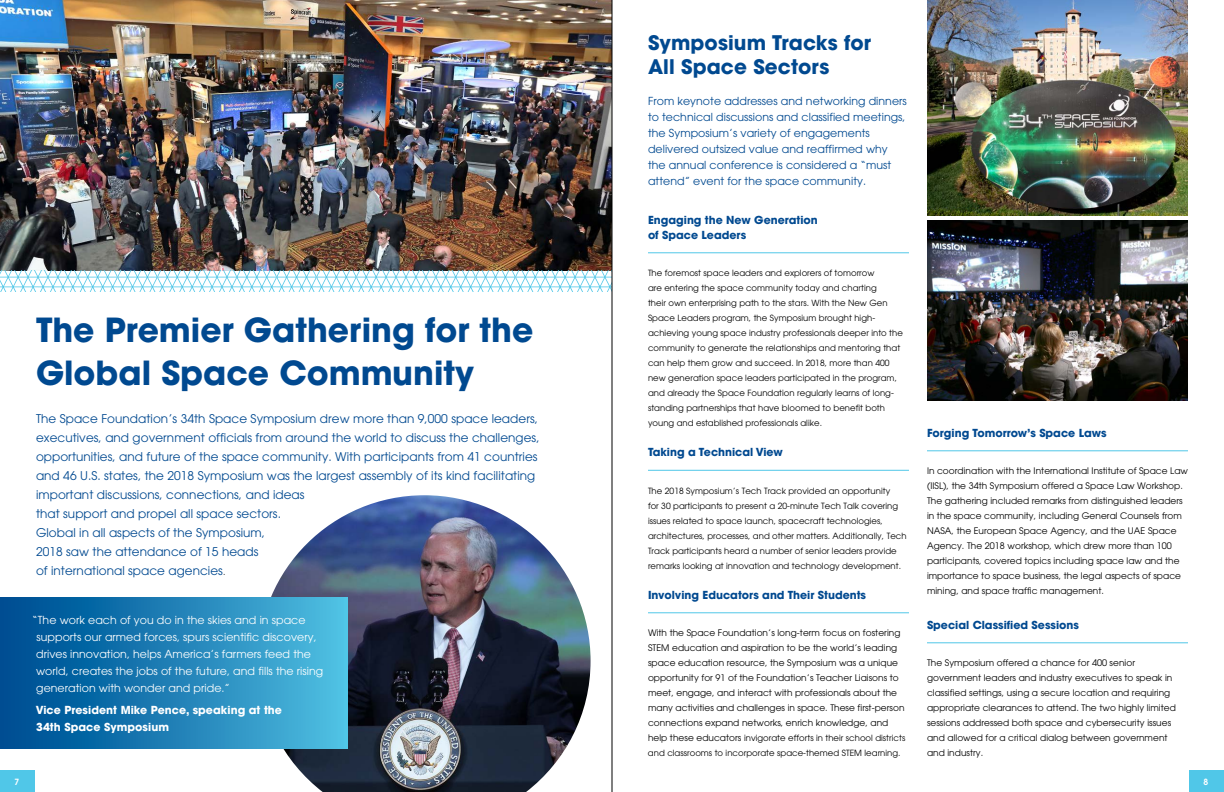
<style>
.page{position:relative;width:1224px;height:792px;background:#fff}
.page>*{position:absolute;margin:0;border:0;box-sizing:border-box;transform-origin:0 0}
.t1{font:700 33px/43px "Avant Garde";color:#004990}
.t2{font:700 20px/24px "Avant Garde";letter-spacing:.005em;color:#004990}
.t3{font:12px/19px "Avant Garde";letter-spacing:.005em;color:#004990}
.t4{font:11px/16px "Avant Garde";letter-spacing:.005em;color:#004990}
.t5{font:11px/17px "Avant Garde";letter-spacing:.005em;color:#fff}
.t6{font:700 11px/15px "Avant Garde";color:#004990}
.t7{font:700 11px/17px "Avant Garde";letter-spacing:.005em;color:#fff}
.t8{font:9px/15px "Avant Garde";letter-spacing:.005em;color:#000}
.t9{font:8.5px/15px "Avant Garde";letter-spacing:.005em;color:#000}
.t10{font:600 8.5px "Avant Garde";color:#fff}
.s1{font-size:8.5px;color:#000}
.s2{font-size:9px}
</style>
<div class="page">
<hr style="left:648px;top:252px;width:261px;height:1px;background:#50c7e8">
<hr style="left:648px;top:470px;width:261px;height:1px;background:#50c7e8">
<hr style="left:648px;top:612px;width:261px;height:1px;background:#50c7e8">
<hr style="left:927px;top:450px;width:261px;height:1px;background:#50c7e8">
<hr style="left:927px;top:642px;width:261px;height:1px;background:#50c7e8">
<img style="left:258px;top:495px;width:333px;height:297px">
<div style="left:0;top:598px;width:348px;height:151px;background:linear-gradient(to right,#00488e,#4fbee2)"></div>
<img style="left:927px;top:0;width:261px;height:216px">
<img style="left:927px;top:220px;width:261px;height:180px">
<img style="left:0;top:0;width:612px;height:270px">
<svg style="left:0;top:270px;width:612px;height:21px"></svg>
<hr style="left:612px;top:0;width:1px;height:792px;background:#000">
<div style="left:0;top:771px;width:35px;height:21px;background:#50c7e8"></div>
<div style="left:1189px;top:771px;width:35px;height:21px;background:#50c7e8"></div>
<h1 class="t1" style="left:36px;top:308px;width:499px">The Premier Gathering for the<br>Global Space Community</h1>
<p class="t3" style="left:36px;top:409px;width:505px">The Space Foundation’s 34th Space Symposium drew more than 9,000 space leaders, executives, and government officials from around the world to discuss the challenges, opportunities, and future of the space community. With participants from 41 countries and 46 U.S. states, the 2018 Symposium was the largest assembly of its kind facilitating important discussions, connections, and ideas<br>that support and propel all space sectors.<br>Global in all aspects of the Symposium,<br>2018 saw the attendance of 15 heads<br>of international space agencies<span class="s1">.</span></p>
<p class="t5" style="left:36px;top:612px;width:289px;text-indent:-4px">“The work each of you do in the skies and in space supports our armed forces, spurs scientific discovery, drives innovation, helps America’s farmers feed the world, creates the jobs of the future, and fills the rising generation with wonder and pride.”</p>
<p class="t7" style="left:36px;top:701px;width:248px">Vice President Mike Pence, speaking at the<br>34th Space Symposium</p>
<h2 class="t2" style="left:648px;top:30px;width:225px">Symposium Tracks for<br>All Space Sectors</h2>
<p class="t4" style="left:648px;top:93px;width:260px">From keynote addresses and networking dinners to technical discussions and classified meetings, the Symposium’s variety of engagements delivered outsized value and reaffirmed why the annual conference is considered a “must attend” event for the space community.</p>
<p class="t6" style="left:648px;top:212px;width:171px">Engaging the New Generation of Space Leaders</p>
<p class="t9" style="left:648px;top:266px;width:256px">The foremost space leaders and explorers of tomorrow<br>are entering the space community today and charting<br>their own enterprising path to the stars. With the New Gen Space Leaders program, the Symposium brought high&shy;achieving young space industry professionals deeper into the community to generate the relationships and mentoring that can help them grow and succeed. In 2018, more than 400 new generation space leaders participated in the program, and already the Space Foundation regularly learns of long&shy;standing partnerships that have bloomed to benefit both young and established professionals alike.</p>
<p class="t6" style="left:648px;top:445px;width:136px">Taking a Technical View</p>
<p class="t9" style="left:648px;top:483px;width:260px">The 2018 Symposium’s Tech Track provided an opportunity<br>for 30 participants to present a 20-minute Tech Talk covering issues related to space launch, spacecraft technologies, architectures, processes, and other matters. Additionally, Tech Track participants heard a number of senior leaders provide remarks looking at innovation and technology development.</p>
<p class="t6" style="left:648px;top:587px;width:220px">Involving Educators and Their Students</p>
<p class="t8" style="left:648px;top:625px;width:258px">With the Space Foundation’s long-term focus on fostering STEM education and aspiration to be the world’s leading space education resource, the Symposium was a unique opportunity for 91 of the Foundation’s Teacher Liaisons to meet, engage, and interact with professionals about the many activities and challenges in space. These first-person connections expand networks, enrich knowledge, and</p>
<p class="t9" style="left:648px;top:731px;width:259px"><span class="s2">help these educators</span> invigorate efforts in their school districts and classrooms to incorporate space-themed STEM learning.</p>
<p class="t6" style="left:927px;top:425px;width:181px">Forging Tomorrow’s Space Laws</p>
<p class="t8" style="left:927px;top:464px;width:263px">In coordination with the International Institute of Space Law (IISL), the 34th Symposium offered a Space Law Workshop.<br>The gathering included remarks from distinguished leaders in the space community, including General Counsels from NASA, the European Space Agency, and the UAE Space Agency. The 2018 workshop, which drew more than 100 participants, covered topics including space law and the importance to space business, the legal aspects of space mining, and space traffic management.</p>
<p class="t6" style="left:927px;top:617px;width:153px">Special Classified Sessions</p>
<p class="t8" style="left:927px;top:656px;width:250px">The Symposium offered a chance for 400 senior government leaders and industry executives to speak in classified settings, using a secure location and requiring appropriate clearances to attend. The two highly limited sessions addressed both space and cybersecurity issues and allowed for a critical dialog between government and industry.</p>
<p class="t10" style="left:15px;top:777px;width:6px">7</p>
<p class="t10" style="left:1204px;top:777px;width:6px">8</p>
</div>
